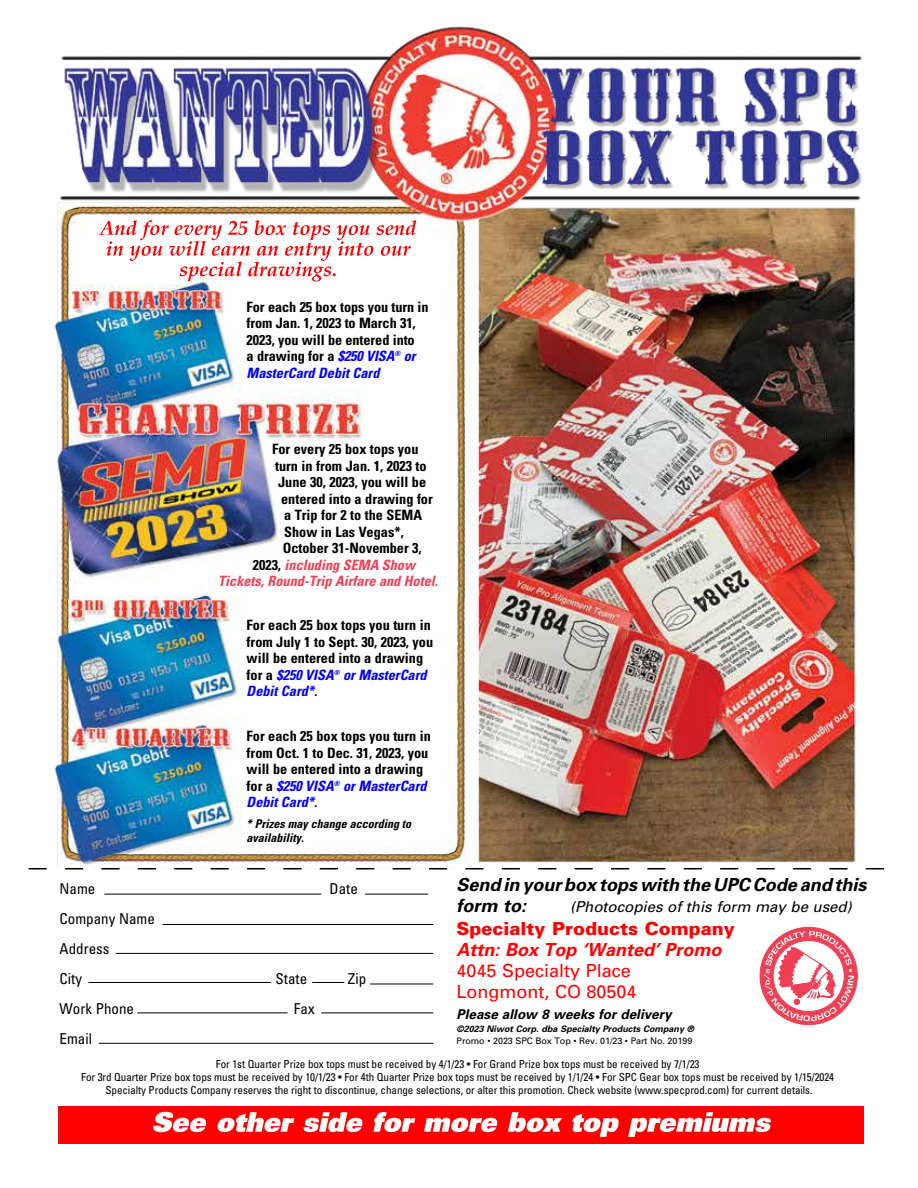
<style>
.page{position:relative;width:918px;height:1188px;background:#fff}
.page>*{position:absolute;margin:0;border:0;box-sizing:border-box;transform-origin:0 0}
.t1{font:italic 700 18px/21.6px "Univers";color:#000}
.t2{font:18px/21px "Univers";color:#f00}
.t3{font:900 18px "Univers";color:#f00}
.t4{font:italic 700 18px "Univers";color:#f00}
.t5{font:condensed 15px/30px "Univers";color:#000}
.t6{font:italic 15px "Univers";color:#000}
.t7{font:700 condensed 14.25px/16.5px "Univers";color:#000}
.t8{font:italic 700 condensed 14.25px "Univers";color:#ef4056}
.t9{font:italic 700 13.5px "Univers";color:#000}
.t10{font:italic 700 condensed 12px/14.2px "Univers";color:#000}
.t11{font:condensed 11.1px/13.4px "Univers";letter-spacing:-.01em;color:#000;text-align:center}
.t12{font:italic 700 9px "Univers";color:#000}
.t13{font:9px "Univers";letter-spacing:-.01em;color:#000}
.s1{font-style:italic;color:#00f}
.s2{font-style:normal;color:#000}
</style>
<div class="page">
<img style="left:28px;top:26px;width:856px;height:1018px">
<svg style="left:99px;top:220px;width:317px;height:62px"></svg>
<div style="left:760px;top:927px;width:97px;height:98px;background:#ef4056;border-radius:50%"></div>
<svg style="left:764px;top:931px;width:90px;height:90px"></svg>
<div style="left:58px;top:1106px;width:806px;height:38px;background:#f00"></div>
<svg style="left:153px;top:1112px;width:618px;height:25px"></svg>
<svg style="left:29px;top:868px;width:855px;height:1px"></svg>
<hr style="left:370px;top:984px;width:63px;height:1px;background:#000">
<hr style="left:104px;top:894px;width:217px;height:1px;background:#000">
<hr style="left:162px;top:924px;width:271px;height:1px;background:#000">
<hr style="left:116px;top:953px;width:317px;height:1px;background:#000">
<hr style="left:88px;top:982px;width:183px;height:1px;background:#000">
<hr style="left:312px;top:982px;width:32px;height:1px;background:#000">
<hr style="left:137px;top:1013px;width:151px;height:1px;background:#000">
<hr style="left:321px;top:1013px;width:112px;height:1px;background:#000">
<hr style="left:99px;top:1043px;width:334px;height:1px;background:#000">
<hr style="left:365px;top:894px;width:63px;height:1px;background:#000">
<p class="t7" style="left:247px;top:298px;width:184px">For each 25 box tops you turn in from Jan. 1, 2023 to March 31,<br>2023, you will be entered into<br>a drawing for a <span class="s1">$250 VISA</span><sup>®</sup> <span class="s1">or<br>MasterCard Debit Card</span></p>
<p class="t7" style="left:272px;top:441px;width:148px">For every 25 box tops you</p>
<p class="t7" style="left:275px;top:457px;width:153px">turn in from Jan. 1, 2023 to</p>
<p class="t7" style="left:278px;top:474px;width:149px">June 30, 2023, you will be</p>
<p class="t7" style="left:281px;top:490px;width:153px">entered into a drawing for</p>
<p class="t7" style="left:284px;top:507px;width:140px">a Trip for 2 to the SEMA</p>
<p class="t7" style="left:284px;top:523px;width:121px">Show in Las Vegas*,</p>
<p class="t7" style="left:283px;top:540px;width:141px">October 31-November 3,</p>
<p class="t8" style="left:253px;top:556px;width:164px"><span class="s2">2023,</span> including SEMA Show</p>
<p class="t8" style="left:218px;top:572px;width:221px">Tickets, Round-Trip Airfare and Hotel.</p>
<p class="t7" style="left:247px;top:617px;width:188px">For each 25 box tops you turn in from July 1 to Sept. 30, 2023, you will be entered into a drawing for a <span class="s1">$250 VISA</span><sup>®</sup> <span class="s1">or MasterCard<br>Debit Card*.</span></p>
<p class="t7" style="left:247px;top:728px;width:186px">For each 25 box tops you turn in from Oct. 1 to Dec. 31, 2023, you will be entered into a drawing for a <span class="s1">$250 VISA</span><sup>®</sup> <span class="s1">or MasterCard<br>Debit Card*.</span></p>
<p class="t10" style="left:247px;top:816px;width:166px">* Prizes may change according to availability.</p>
<p class="t1" style="left:457px;top:873px;width:412px">Send in your box tops with the UPC Code and this form to:</p>
<p class="t5" style="left:60px;top:874px;width:37px">Name</p>
<p class="t5" style="left:330px;top:874px;width:30px">Date</p>
<p class="t5" style="left:60px;top:904px;width:97px">Company Name<br>Address<br>City</p>
<p class="t6" style="left:570px;top:898px;width:283px">(Photocopies of this form may be used)</p>
<p class="t3" style="left:457px;top:917px;width:280px">Specialty Products Company</p>
<p class="t4" style="left:457px;top:938px;width:267px">Attn: Box Top ‘Wanted’ Promo</p>
<p class="t2" style="left:457px;top:960px;width:182px">4045 Specialty Place<br>Longmont, CO 80504</p>
<p class="t9" style="left:457px;top:1006px;width:216px">Please allow 8 weeks for delivery</p>
<p class="t12" style="left:457px;top:1023px;width:239px">©2023 Niwot Corp. dba Specialty Products Company ®</p>
<p class="t13" style="left:457px;top:1036px;width:237px">Promo • 2023 SPC Box Top • Rev. 01/23 • Part No. 20199</p>
<p class="t11" style="left:81px;top:1057px;width:754px">For 1st Quarter Prize box tops must be received by 4/1/23 • For Grand Prize box tops must be received by 7/1/23<br>For 3rd Quarter Prize box tops must be received by 10/1/23 • For 4th Quarter Prize box tops must be received by 1/1/24 • For SPC Gear box tops must be received by 1/15/2024<br>Specialty Products Company reserves the right to discontinue, change selections, or alter this promotion. Check website (www.specprod.com) for current details.</p>
<p class="t5" style="left:276px;top:964px;width:33px">State</p>
<p class="t5" style="left:348px;top:964px;width:20px">Zip</p>
<p class="t5" style="left:60px;top:994px;width:76px">Work Phone</p>
<p class="t5" style="left:294px;top:994px;width:22px">Fax</p>
<p class="t5" style="left:60px;top:1024px;width:34px">Email</p>
</div>
